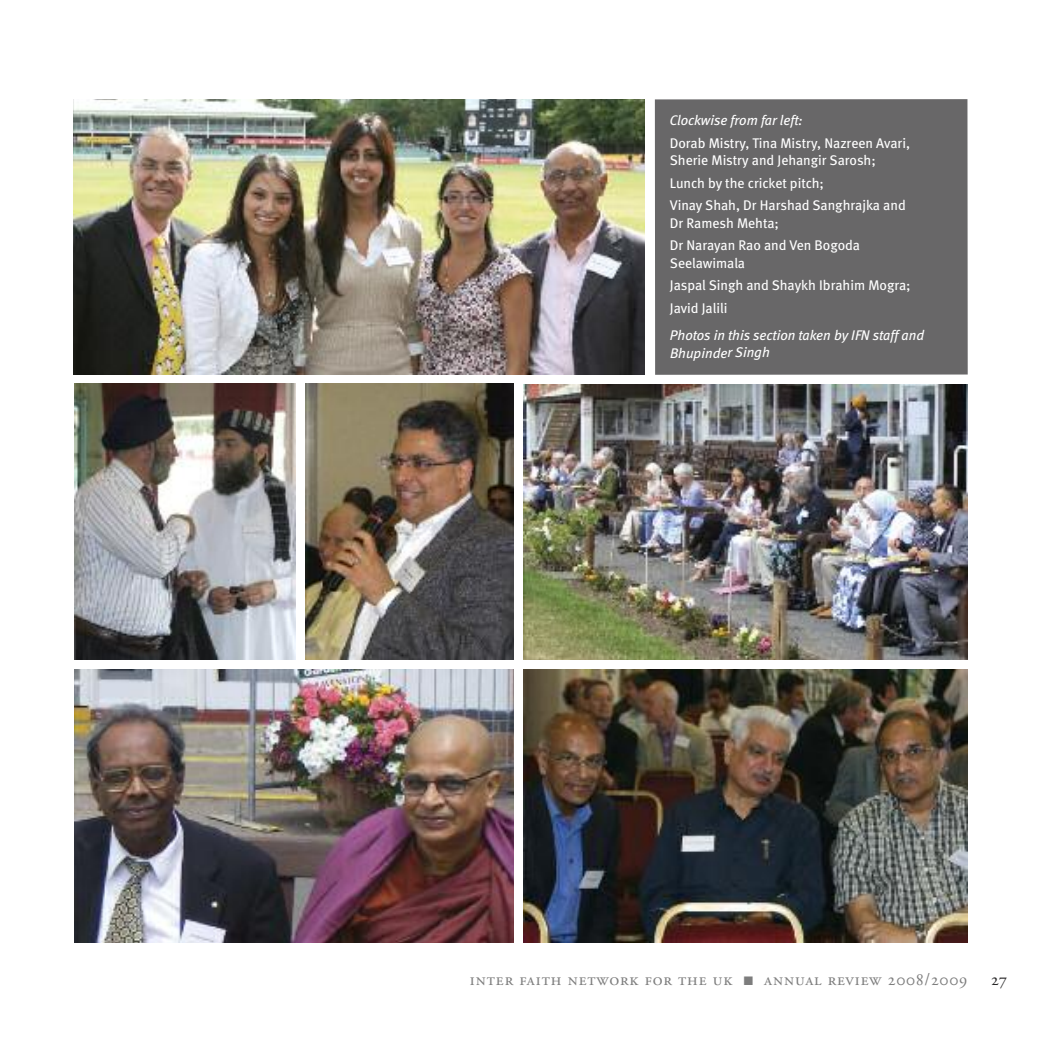
<style>
.page{position:relative;width:1042px;height:1042px;background:#fff}
.page>*{position:absolute;margin:0;border:0;box-sizing:border-box;transform-origin:0 0}
.t1{font:17.5px "Adobe Garamond Regular SC";letter-spacing:.05em;color:#7d7d7d}
.t2{font:17.5px "Adobe Garamond Regular SC";color:#272627}
.t3{font:14px/22.4px "Meta";color:#fff}
.t4{font:italic 14px/17.5px "Meta";color:#fff}
</style>
<div class="page">
<img style="left:73px;top:99px;width:572px;height:276px">
<img style="left:523px;top:384px;width:444px;height:276px">
<img style="left:523px;top:670px;width:444px;height:273px">
<img style="left:74px;top:670px;width:439px;height:273px">
<div style="left:655px;top:99px;width:312px;height:276px;background:#686768"></div>
<img style="left:74px;top:384px;width:221px;height:275px">
<img style="left:306px;top:384px;width:207px;height:275px">
<p class="t4" style="left:670px;top:113px;width:134px">Clockwise from far left:</p>
<p class="t3" style="left:670px;top:135px;width:242px;line-height:17.5px">Dorab Mistry, Tina Mistry, Nazreen Avari,<br>Sherie Mistry and Jehangir Sarosh;</p>
<p class="t3" style="left:670px;top:173px;width:237px">Lunch by the cricket pitch;<br>Vinay Shah, Dr Harshad Sanghrajka and</p>
<p class="t3" style="left:670px;top:213px;width:192px">Dr Ramesh Mehta;<br>Dr Narayan Rao and Ven Bogoda</p>
<p class="t3" style="left:670px;top:253px;width:242px">Seelawimala<br>Jaspal Singh and Shaykh Ibrahim Mogra;<br>Javid Jalili</p>
<p class="t4" style="left:670px;top:327px;width:256px">Photos in this section taken by IFN staff and<br>Bhupinder Singh</p>
<p class="t1" style="left:470px;top:972px;width:499px">inter faith network for the uk ■ annual review 2008/2009</p>
<p class="t2" style="left:991px;top:972px;width:17px">27</p>
</div>
